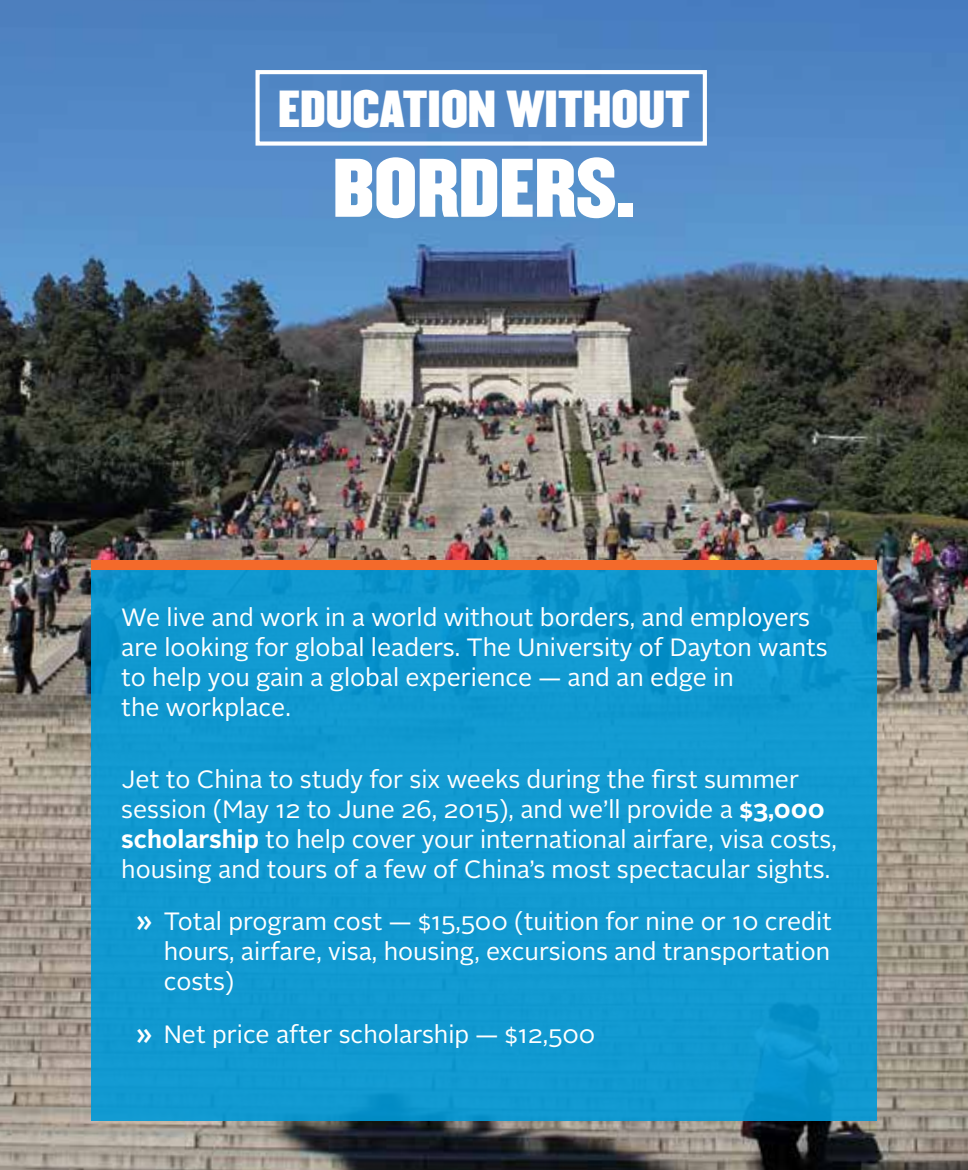
<style>
.page{position:relative;width:968px;height:1170px;background:#fff}
.page>*{position:absolute;margin:0;border:0;box-sizing:border-box;transform-origin:0 0}
.t1{font:72.5px "Champion Middleweight";color:#fff}
.t2{font:45.5px "Champion Middleweight";color:#fff}
.t3{font:25px/30px "Alright Sans";color:#fff}
.s1{font-weight:700}
</style>
<div class="page">
<img style="left:0;top:0;width:968px;height:1170px">
<div style="left:92px;top:565px;width:784px;height:556px;background:#1199d1"></div>
<div style="left:92px;top:560px;width:784px;height:10px;background:#f36a2b"></div>
<div style="left:255px;top:70px;width:452px;height:76px;border:4px solid #fff"></div>
<h2 class="t2" style="left:278px;top:71px;width:413px">EDUCATION WITHOUT</h2>
<h1 class="t1" style="left:333px;top:128px;width:304px">BORDERS.</h1>
<p class="t3" style="left:121px;top:603px;width:708px">We live and work in a world without borders, and employers are looking for global leaders. The University of Dayton wants to help you gain a global experience — and an edge in<br>the workplace.</p>
<p class="t3" style="left:121px;top:764px;width:717px">Jet to China to study for six weeks during the first summer session (May 12 to June 26, 2015), and we’ll provide a <span class="s1">$3,000 scholarship</span> to help cover your international airfare, visa costs, housing and tours of a few of China’s most spectacular sights.</p>
<p class="t3" style="left:164px;top:907px;width:669px;text-align:justify;text-indent:-28px"><span class="s1">»</span> Total program cost — $15,500 (tuition for nine or 10 credit hours, airfare, visa, housing, excursions and transportation costs)</p>
<p class="t3" style="left:136px;top:1019px;width:460px"><span class="s1">»</span> Net price after scholarship — $12,500</p>
</div>
